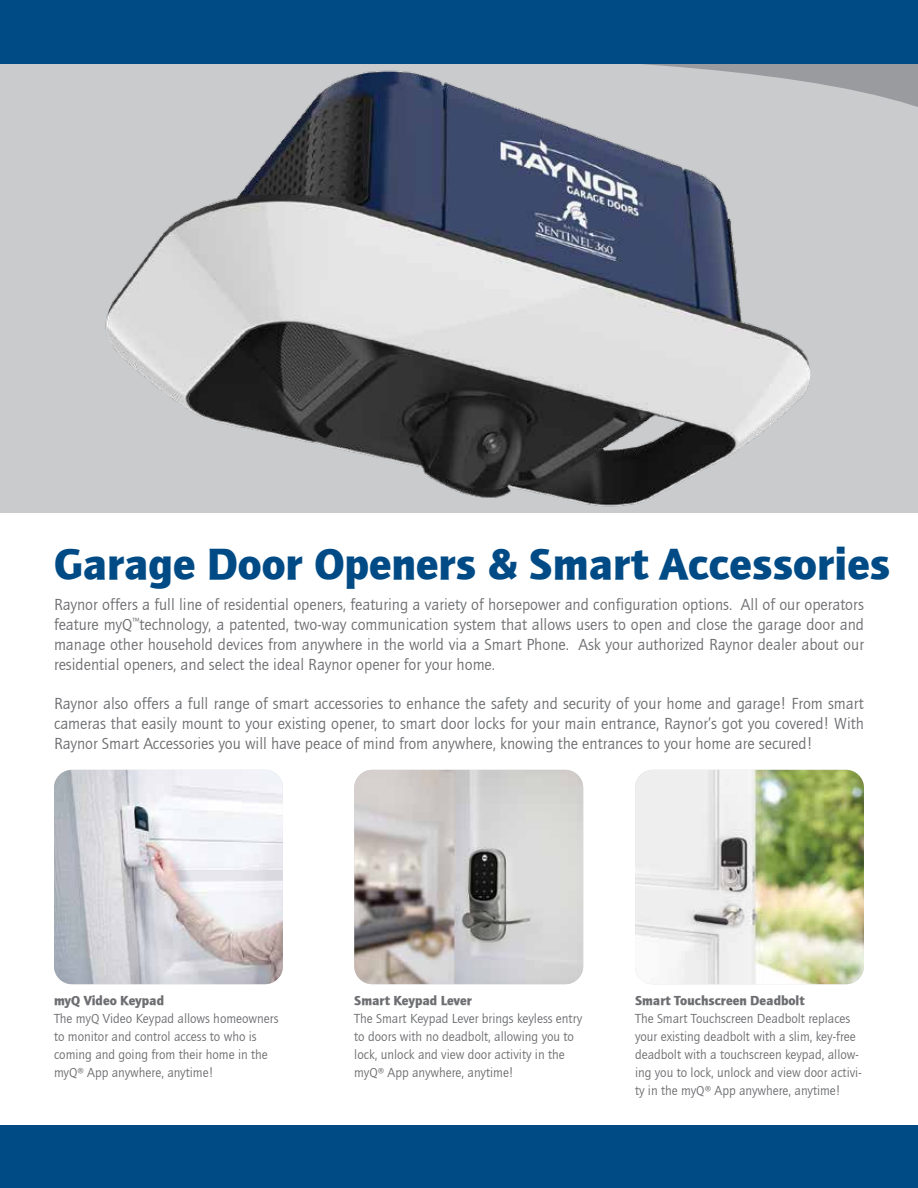
<style>
.page{position:relative;width:918px;height:1188px;background:#fff}
.page>*{position:absolute;margin:0;border:0;box-sizing:border-box;transform-origin:0 0}
.t1{font:45px "Quay Sans ITCTT Black";color:#004b85}
.t2{font:16.5px/19.8px "Quay Sans ITCTT Book";color:#6d6e71;text-align:justify}
.t3{font:13.5px/18px "Quay Sans ITCTT Book";color:#6d6e71}
.t4{font:13.5px "Quay Sans ITCTT Black";color:#6d6e71}
</style>
<div class="page">
<div style="left:0;top:1125px;width:918px;height:63px;background:#004b85"></div>
<img style="left:0;top:64px;width:918px;height:448px">
<img style="left:54px;top:770px;width:229px;height:214px">
<img style="left:354px;top:770px;width:229px;height:214px">
<img style="left:635px;top:770px;width:229px;height:214px">
<svg style="left:18px;top:64px;width:900px;height:49px;background:#b0b3b8"></svg>
<div style="left:0;top:0;width:918px;height:64px;background:#004b85"></div>
<h1 class="t1" style="left:54px;top:537px;width:838px">Garage Door Openers &amp; Smart Accessories</h1>
<p class="t2" style="left:54px;top:595px;width:812px">Raynor offers a full line of residential openers, featuring a variety of horsepower and configuration options. All of our operators feature myQ<sup>™</sup>technology, a patented, two-way communication system that allows users to open and close the garage door and manage other household devices from anywhere in the world via a Smart Phone. Ask your authorized Raynor dealer about our residential openers, and select the ideal Raynor opener for your home.</p>
<p class="t2" style="left:54px;top:694px;width:812px">Raynor also offers a full range of smart accessories to enhance the safety and security of your home and garage! From smart cameras that easily mount to your existing opener, to smart door locks for your main entrance, Raynor’s got you covered! With Raynor Smart Accessories you will have peace of mind from anywhere, knowing the entrances to your home are secured!</p>
<p class="t4" style="left:54px;top:993px;width:112px">myQ Video Keypad</p>
<p class="t3" style="left:54px;top:1010px;width:226px">The myQ Video Keypad allows homeowners to monitor and control access to who is coming and going from their home in the myQ® App anywhere, anytime!</p>
<p class="t4" style="left:354px;top:993px;width:119px">Smart Keypad Lever</p>
<p class="t3" style="left:354px;top:1010px;width:230px">The Smart Keypad Lever brings keyless entry to doors with no deadbolt, allowing you to lock, unlock and view door activity in the myQ® App anywhere, anytime!</p>
<p class="t4" style="left:635px;top:993px;width:171px">Smart Touchscreen Deadbolt</p>
<p class="t3" style="left:635px;top:1010px;width:228px">The Smart Touchscreen Deadbolt replaces your existing deadbolt with a slim, key-free deadbolt with a touchscreen keypad, allow&shy;ing you to lock, unlock and view door activi&shy;ty in the myQ® App anywhere, anytime!</p>
</div>
